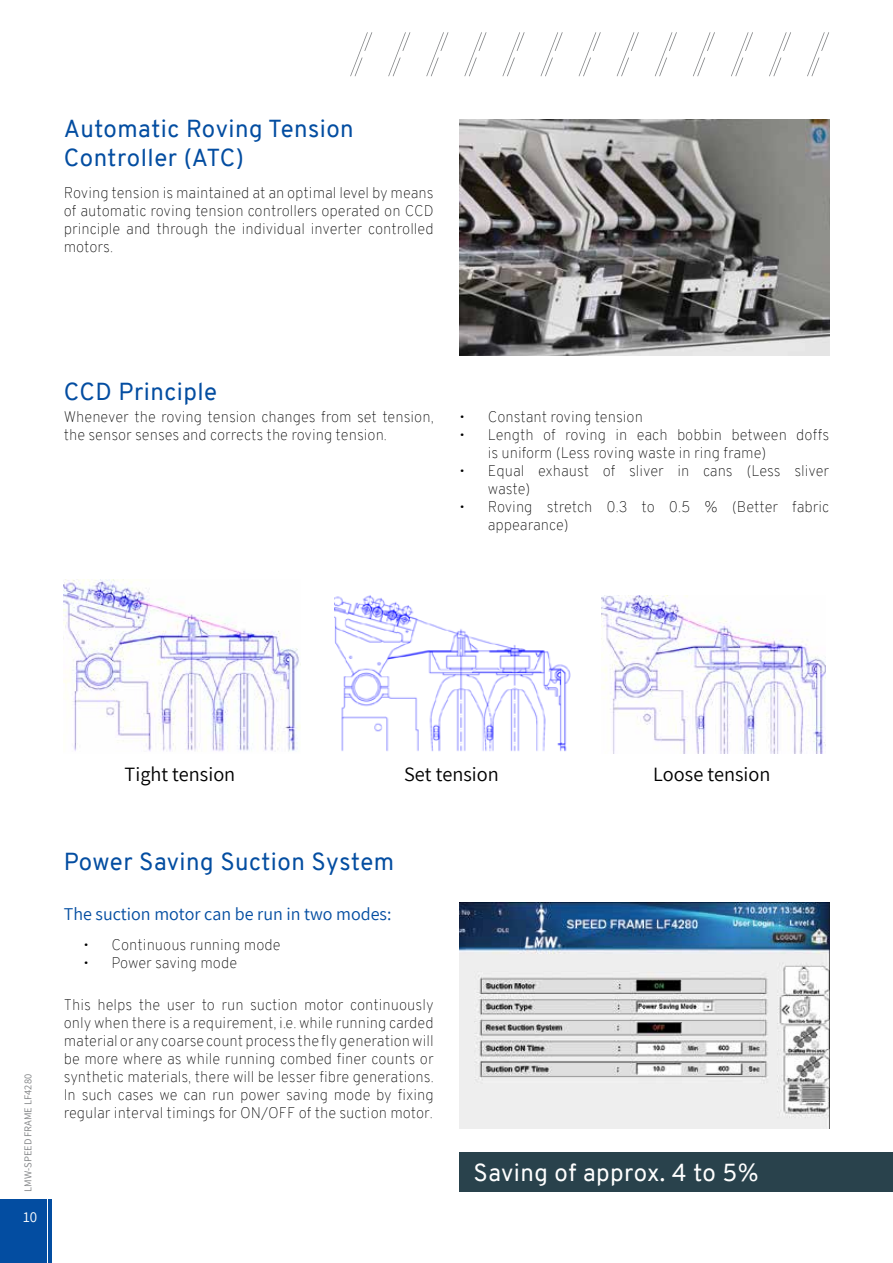
<style>
.page{position:relative;width:893px;height:1263px;background:#fff}
.page>*{position:absolute;margin:0;border:0;box-sizing:border-box;transform-origin:0 0}
.t1{font:24px/28.8px "Overpass";letter-spacing:.02em;color:#034da1}
.t2{font:24px "Overpass";letter-spacing:.02em;color:#fff}
.t3{font:20.25px "Assistant";color:#000}
.t4{font:18px "Assistant";color:#034da1}
.t5{font:100 15px/18px "Overpass";color:#000}
.t6{font:15px "Assistant";color:#fff}
.t7{font:10.5px "Assistant";color:#808284}
</style>
<div class="page">
<svg style="left:350px;top:32px;width:22px;height:44px"></svg>
<svg style="left:388px;top:32px;width:22px;height:44px"></svg>
<svg style="left:426px;top:32px;width:22px;height:44px"></svg>
<svg style="left:464px;top:32px;width:23px;height:44px"></svg>
<svg style="left:502px;top:32px;width:23px;height:44px"></svg>
<svg style="left:540px;top:32px;width:23px;height:44px"></svg>
<svg style="left:579px;top:32px;width:22px;height:44px"></svg>
<svg style="left:617px;top:32px;width:22px;height:44px"></svg>
<svg style="left:655px;top:32px;width:22px;height:44px"></svg>
<svg style="left:693px;top:32px;width:22px;height:44px"></svg>
<svg style="left:731px;top:32px;width:22px;height:44px"></svg>
<svg style="left:769px;top:32px;width:22px;height:44px"></svg>
<svg style="left:807px;top:32px;width:22px;height:44px"></svg>
<hr style="left:48px;top:1199px;width:3px;height:64px;background:#034da1">
<div style="left:0;top:1199px;width:46px;height:64px;background:#034da1"></div>
<img style="left:64px;top:580px;width:236px;height:172px">
<img style="left:335px;top:595px;width:236px;height:157px">
<img style="left:602px;top:596px;width:224px;height:158px">
<div style="left:459px;top:1152px;width:434px;height:40px;background:#29424c"></div>
<img style="left:459px;top:902px;width:370px;height:226px">
<img style="left:459px;top:119px;width:370px;height:236px">
<h1 class="t1" style="left:64px;top:114px;width:292px">Automatic Roving Tension<br>Controller (ATC)</h1>
<p class="t5" style="left:64px;top:184px;width:371px;text-align:justify">Roving tension is maintained at an optimal level by means of automatic roving tension controllers operated on CCD principle and through the individual inverter controlled motors.</p>
<h1 class="t1" style="left:64px;top:377px;width:155px">CCD Principle</h1>
<p class="t5" style="left:64px;top:408px;width:371px">Whenever the roving tension changes from set tension, the sensor senses and corrects the roving tension.</p>
<p class="t5" style="left:459px;top:408px;width:185px">• Constant roving tension</p>
<p class="t5" style="left:488px;top:426px;width:343px;text-indent:-28px">• Length of roving in each bobbin between doffs is uniform (Less roving waste in ring frame)</p>
<p class="t5" style="left:488px;top:462px;width:343px;text-indent:-28px">• Equal exhaust of sliver in cans (Less sliver waste)</p>
<p class="t5" style="left:488px;top:498px;width:343px;text-indent:-28px">• Roving stretch 0.3 to 0.5 % (Better fabric appearance)</p>
<p class="t7" style="left:21px;top:1192px;width:119px;rotate:-90deg">LMW-SPEED FRAME LF4280</p>
<p class="t6" style="left:23px;top:1207px;width:16px">10</p>
<h2 class="t3" style="left:125px;top:760px;width:112px">Tight tension</h2>
<h2 class="t3" style="left:404px;top:760px;width:96px">Set tension</h2>
<h2 class="t3" style="left:653px;top:760px;width:119px">Loose tension</h2>
<h1 class="t1" style="left:64px;top:847px;width:332px">Power Saving Suction System</h1>
<p class="t4" style="left:64px;top:902px;width:329px">The suction motor can be run in two modes:</p>
<p class="t5" style="left:83px;top:936px;width:199px">• Continuous running mode</p>
<p class="t5" style="left:83px;top:954px;width:156px">• Power saving mode</p>
<p class="t5" style="left:64px;top:996px;width:371px;text-align:justify">This helps the user to run suction motor continuously only when there is a requirement, i.e. while running carded material or any coarse count process the fly generation will be more where as while running combed finer counts or synthetic materials, there will be lesser fibre generations.<br>In such cases we can run power saving mode by fixing regular interval timings for ON/OFF of the suction motor.</p>
<h1 class="t2" style="left:473px;top:1156px;width:287px">Saving of approx. 4 to 5%</h1>
</div>
